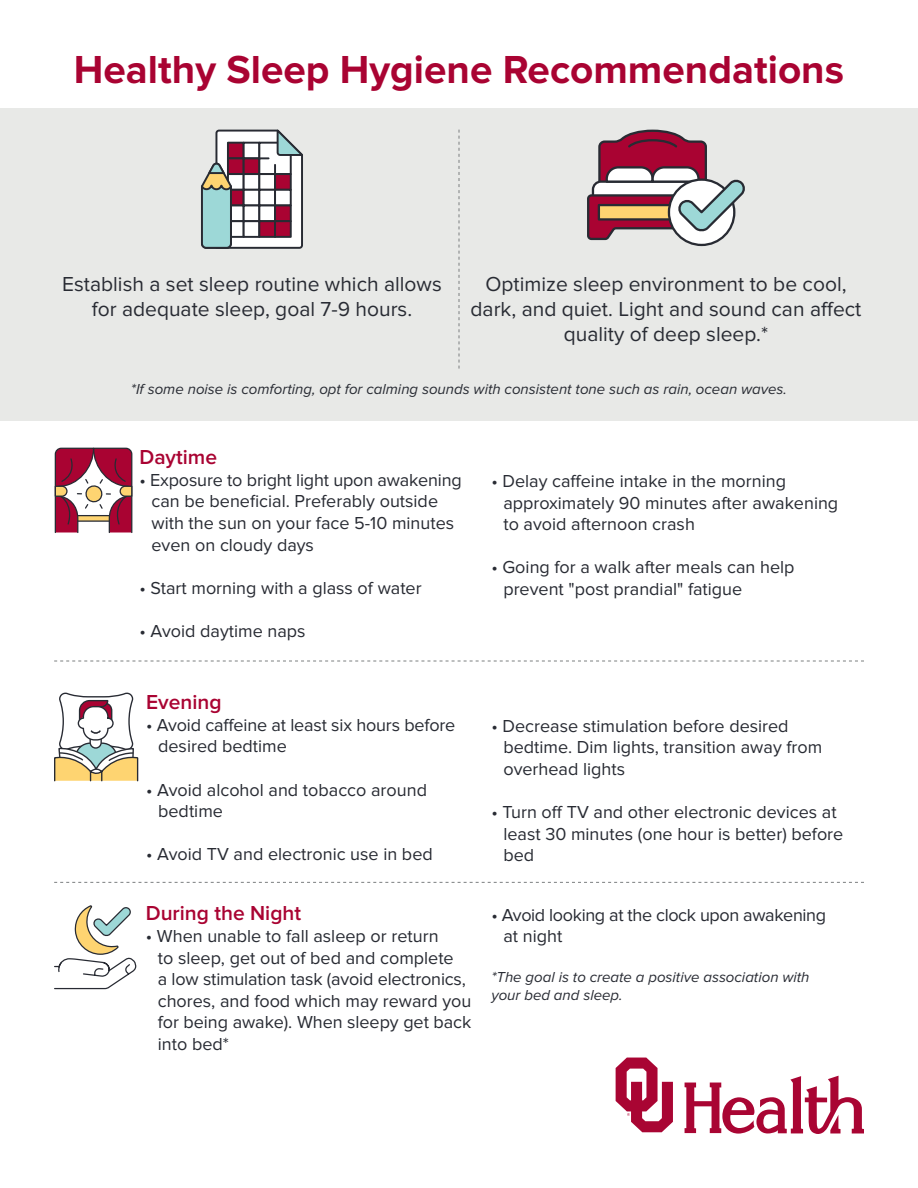
<style>
.page{position:relative;width:918px;height:1188px;background:#fff}
.page>*{position:absolute;margin:0;border:0;box-sizing:border-box;transform-origin:0 0}
.t1{font:700 40.5px "Proxima Nova";color:#a90332}
.t2{font:21px/25.2px "Proxima Nova";color:#282b33;text-align:center}
.t3{font:600 21px "Proxima Nova";color:#a90332}
.t4{font:18px/21.6px "Proxima Nova";color:#282b33}
.t5{font:18px/21.6px "Proxima Nova";letter-spacing:-.02em;color:#282b33}
.t6{font:italic 15px/18px "Proxima Nova";color:#282b33}
</style>
<div class="page">
<div style="left:0;top:109px;width:918px;height:312px;background:#e8e9e7"></div>
<svg style="left:616px;top:1058px;width:57px;height:74px"></svg>
<svg style="left:685px;top:1076px;width:179px;height:58px"></svg>
<svg style="left:459px;top:130px;width:1px;height:239px"></svg>
<svg style="left:201px;top:129px;width:102px;height:120px;background:#b5aaaf"></svg>
<svg style="left:54px;top:447px;width:79px;height:86px"></svg>
<svg style="left:54px;top:692px;width:85px;height:90px"></svg>
<svg style="left:54px;top:905px;width:83px;height:85px"></svg>
<svg style="left:587px;top:129px;width:158px;height:113px"></svg>
<svg style="left:54px;top:661px;width:810px;height:1px"></svg>
<svg style="left:54px;top:882px;width:810px;height:1px"></svg>
<p class="t1" style="left:74px;top:46px;width:772px">Healthy Sleep Hygiene Recommendations</p>
<p class="t2" style="left:62px;top:272px;width:381px">Establish a set sleep routine which allows for adequate sleep, goal 7-9 hours.</p>
<p class="t2" style="left:471px;top:272px;width:392px">Optimize sleep environment to be cool, dark, and quiet. Light and sound can affect quality of deep sleep.*</p>
<p class="t6" style="left:131px;top:380px;width:658px">*If some noise is comforting, opt for calming sounds with consistent tone such as rain, ocean waves.</p>
<p class="t3" style="left:140px;top:445px;width:79px">Daytime</p>
<p class="t4" style="left:152px;top:469px;width:312px;text-indent:-12px">• Exposure to bright light upon awakening can be beneficial. Preferably outside with the sun on your face 5-10 minutes even on cloudy days</p>
<p class="t4" style="left:140px;top:577px;width:284px">• Start morning with a glass of water</p>
<p class="t4" style="left:140px;top:621px;width:168px">• Avoid daytime naps</p>
<p class="t4" style="left:503px;top:471px;width:336px;text-indent:-12px">• Delay caffeine intake in the morning approximately 90 minutes after awakening to avoid afternoon crash</p>
<p class="t4" style="left:503px;top:557px;width:293px;text-indent:-12px">• Going for a walk after meals can help prevent "post prandial" fatigue</p>
<p class="t3" style="left:146px;top:690px;width:77px">Evening</p>
<p class="t4" style="left:158px;top:714px;width:299px;text-indent:-12px">• Avoid caffeine at least six hours before desired bedtime</p>
<p class="t4" style="left:158px;top:779px;width:270px;text-indent:-12px">• Avoid alcohol and tobacco around bedtime</p>
<p class="t4" style="left:146px;top:844px;width:288px">• Avoid TV and electronic use in bed</p>
<p class="t3" style="left:146px;top:901px;width:157px">During the Night</p>
<p class="t4" style="left:158px;top:925px;width:315px;text-indent:-12px">• When unable to fall asleep or return<br>to sleep, get out of bed and complete<br>a low stimulation task (avoid electronics, chores, and food which may reward you for being awake). When sleepy get back into bed*</p>
<p class="t4" style="left:503px;top:715px;width:320px;text-indent:-12px">• Decrease stimulation before desired bedtime. Dim lights, transition away from overhead lights</p>
<p class="t4" style="left:503px;top:801px;width:341px;text-indent:-12px">• Turn off TV and other electronic devices at least 30 minutes (one hour is better) before bed</p>
<p class="t5" style="left:503px;top:904px;width:324px;text-indent:-12px">• Avoid looking at the clock upon awakening at night</p>
<p class="t6" style="left:491px;top:968px;width:320px">*The goal is to create a positive association with your bed and sleep.</p>
</div>
